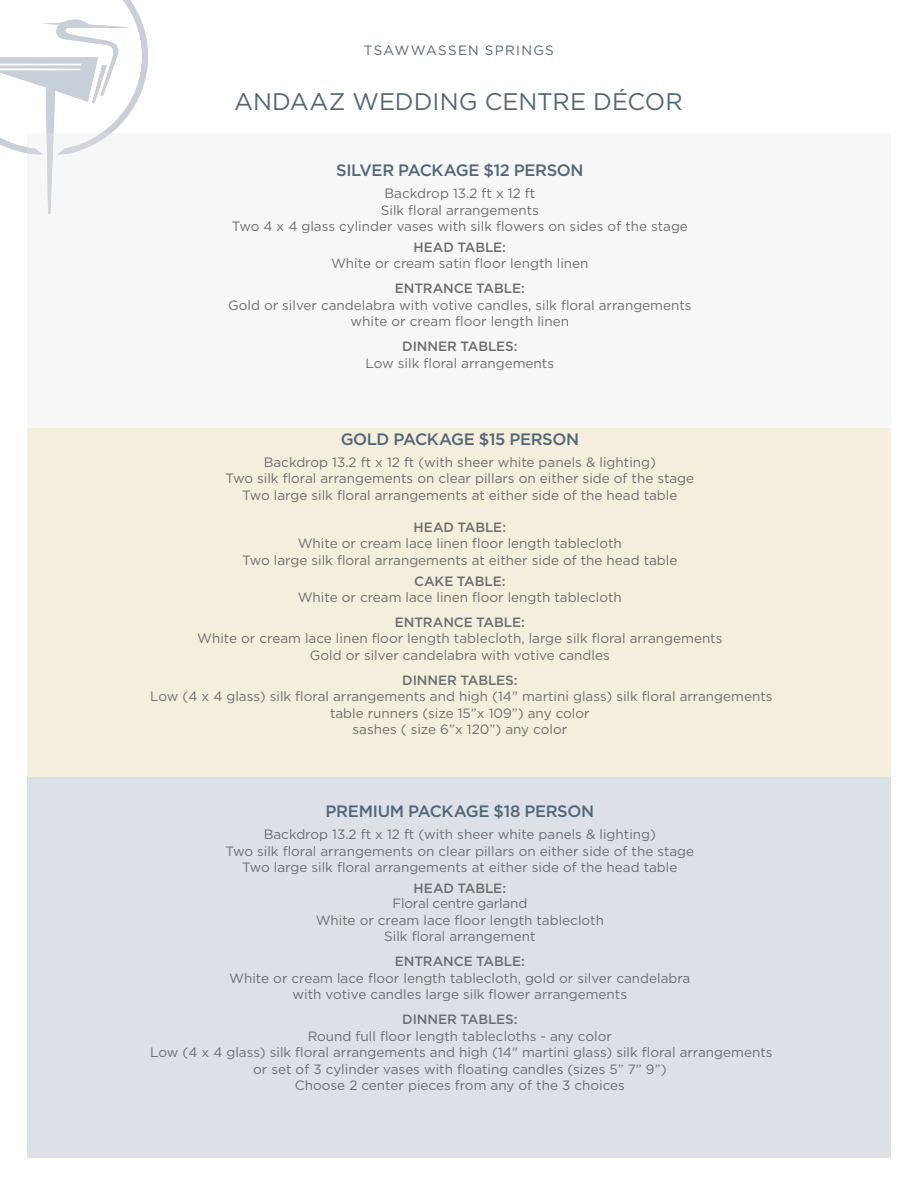
<style>
.page{position:relative;width:918px;height:1188px;background:#fff}
.page>*{position:absolute;margin:0;border:0;box-sizing:border-box;transform-origin:0 0}
.t1{font:24px "Gotham";color:#536778}
.t2{font:500 16.5px "Gotham";letter-spacing:-.025em;color:#536778}
.t3{font:13.5px/16.5px "Gotham";color:#6d6e71;text-align:center}
.t4{font:500 13.5px "Gotham";letter-spacing:-.01em;color:#6d6e71}
.t5{font:13.5px "Gotham";letter-spacing:.09em;color:#536778}
</style>
<div class="page">
<svg style="left:0;top:0;width:148px;height:153px"></svg>
<div style="left:27px;top:133px;width:864px;height:295px;background:#f6f7f7"></div>
<div style="left:27px;top:428px;width:864px;height:350px;background:#f4eedc"></div>
<div style="left:27px;top:778px;width:864px;height:380px;background:#dce1e8"></div>
<p class="t5" style="left:364px;top:42px;width:191px">TSAWWASSEN SPRINGS</p>
<h1 class="t1" style="left:234px;top:86px;width:450px">ANDAAZ WEDDING CENTRE DÉCOR</h1>
<p class="t2" style="left:336px;top:160px;width:249px">SILVER PACKAGE $12 PERSON</p>
<p class="t3" style="left:232px;top:185px;width:458px">Backdrop 13.2 ft x 12 ft<br>Silk floral arrangements<br>Two 4 x 4 glass cylinder vases with silk flowers on sides of the stage</p>
<p class="t4" style="left:414px;top:238px;width:94px">HEAD TABLE:</p>
<p class="t3" style="left:331px;top:255px;width:259px">White or cream satin floor length linen</p>
<p class="t4" style="left:395px;top:280px;width:131px">ENTRANCE TABLE:</p>
<p class="t3" style="left:228px;top:297px;width:465px">Gold or silver candelabra with votive candles, silk floral arrangements white or cream floor length linen</p>
<p class="t4" style="left:402px;top:338px;width:117px">DINNER TABLES:</p>
<p class="t3" style="left:366px;top:354px;width:190px">Low silk floral arrangements</p>
<p class="t2" style="left:341px;top:428px;width:240px">GOLD PACKAGE $15 PERSON</p>
<p class="t3" style="left:226px;top:454px;width:470px">Backdrop 13.2 ft x 12 ft (with sheer white panels &amp; lighting)<br>Two silk floral arrangements on clear pillars on either side of the stage<br>Two large silk floral arrangements at either side of the head table</p>
<p class="t4" style="left:414px;top:518px;width:94px">HEAD TABLE:</p>
<p class="t3" style="left:242px;top:535px;width:437px">White or cream lace linen floor length tablecloth<br>Two large silk floral arrangements at either side of the head table</p>
<p class="t4" style="left:414px;top:572px;width:93px">CAKE TABLE:</p>
<p class="t3" style="left:298px;top:589px;width:326px">White or cream lace linen floor length tablecloth</p>
<p class="t4" style="left:395px;top:613px;width:131px">ENTRANCE TABLE:</p>
<p class="t3" style="left:197px;top:630px;width:527px">White or cream lace linen floor length tablecloth, large silk floral arrangements<br>Gold or silver candelabra with votive candles</p>
<p class="t4" style="left:402px;top:671px;width:117px">DINNER TABLES:</p>
<p class="t3" style="left:150px;top:688px;width:624px">Low (4 x 4 glass) silk floral arrangements and high (14" martini glass) silk floral arrangements table runners (size 15”x 109”) any color<br>sashes ( size 6”x 120”) any color</p>
<p class="t2" style="left:326px;top:801px;width:270px">PREMIUM PACKAGE $18 PERSON</p>
<p class="t3" style="left:226px;top:826px;width:470px">Backdrop 13.2 ft x 12 ft (with sheer white panels &amp; lighting)<br>Two silk floral arrangements on clear pillars on either side of the stage<br>Two large silk floral arrangements at either side of the head table</p>
<p class="t4" style="left:414px;top:879px;width:94px">HEAD TABLE:</p>
<p class="t3" style="left:316px;top:895px;width:290px">Floral centre garland<br>White or cream lace floor length tablecloth<br>Silk floral arrangement</p>
<p class="t4" style="left:395px;top:953px;width:131px">ENTRANCE TABLE:</p>
<p class="t3" style="left:229px;top:970px;width:463px">White or cream lace floor length tablecloth, gold or silver candelabra with votive candles large silk flower arrangements</p>
<p class="t4" style="left:402px;top:1011px;width:117px">DINNER TABLES:</p>
<p class="t3" style="left:150px;top:1027px;width:624px">Round full floor length tablecloths - any color<br>Low (4 x 4 glass) silk floral arrangements and high (14" martini glass) silk floral arrangements or set of 3 cylinder vases with floating candles (sizes 5” 7” 9”)<br>Choose 2 center pieces from any of the 3 choices</p>
</div>
